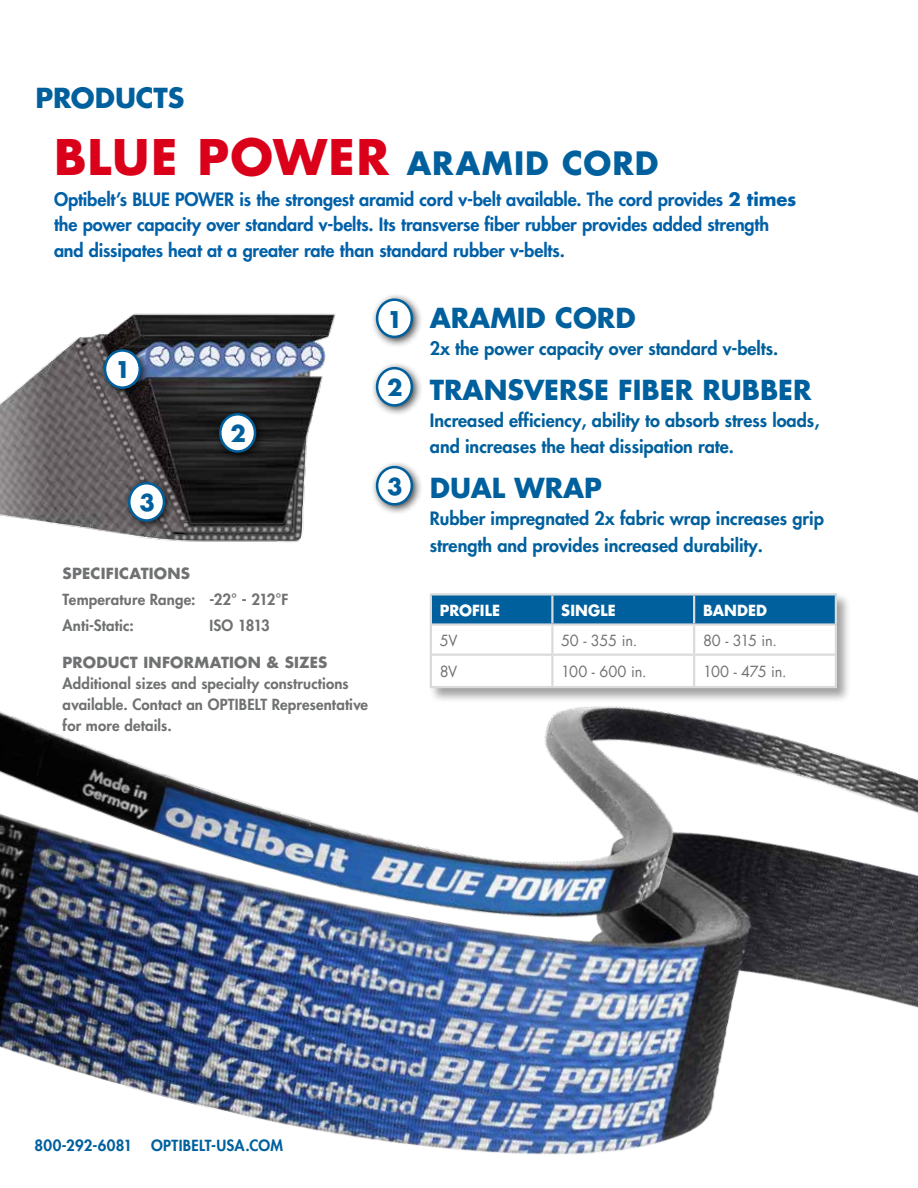
<style>
.page{position:relative;width:918px;height:1188px;background:#fff}
.page>*{position:absolute;margin:0;border:0;box-sizing:border-box;transform-origin:0 0}
.t1{font:700 31.5px "Futura Com";letter-spacing:.035em;color:#00609d}
.t2{font:700 27px "Futura Com";color:#00609d}
.t3{font:700 22.5px "Futura Com";color:#00609d}
.t4{font:800 18px/25.5px "Futura Com";letter-spacing:-.005em;color:#0060a8}
.t5{font:800 18px/25.5px "Futura Com";color:#00609d}
.t6{font:800 15px/21px "Futura Com";letter-spacing:.01em;color:#707172}
.t7{font:15px "Futura Com";letter-spacing:-.015em;color:#707172}
.t8{font:700 15px "Futura Com";letter-spacing:.015em;color:#707172}
.t9{font:800 15px "Futura Com";letter-spacing:.02em;color:#00609d}
.t10{font:700 15px "Futura Com";letter-spacing:.005em;color:#fff}
.s1{font-size:48px;color:#da001a}
.s2{font-weight:700}
</style>
<div class="page">
<img style="left:0;top:313px;width:336px;height:230px">
<div style="left:98px;top:344px;width:53px;height:55px;background:#000;opacity:.75"></div>
<div style="left:105px;top:350px;width:35px;height:38px;background:#fff;border-radius:50%"></div>
<div style="left:104px;top:349px;width:37px;height:40px;border:3px solid #00609d;border-radius:50%"></div>
<div style="left:214px;top:407px;width:52px;height:56px;background:#000;opacity:.75"></div>
<div style="left:220px;top:414px;width:35px;height:37px;background:#fff;border-radius:50%"></div>
<div style="left:219px;top:413px;width:37px;height:40px;border:3px solid #00609d;border-radius:50%"></div>
<div style="left:122px;top:476px;width:53px;height:56px;background:#000;opacity:.75"></div>
<div style="left:129px;top:483px;width:35px;height:37px;background:#fff;border-radius:50%"></div>
<div style="left:128px;top:482px;width:37px;height:40px;border:3px solid #00609d;border-radius:50%"></div>
<div style="left:370px;top:293px;width:53px;height:55px;background:#000;opacity:.75"></div>
<div style="left:377px;top:300px;width:35px;height:37px;background:#fff;border-radius:50%"></div>
<div style="left:376px;top:298px;width:37px;height:40px;border:3px solid #00609d;border-radius:50%"></div>
<div style="left:370px;top:361px;width:53px;height:55px;background:#000;opacity:.75"></div>
<div style="left:377px;top:368px;width:35px;height:37px;background:#fff;border-radius:50%"></div>
<div style="left:376px;top:367px;width:37px;height:40px;border:3px solid #00609d;border-radius:50%"></div>
<div style="left:370px;top:460px;width:53px;height:55px;background:#000;opacity:.75"></div>
<div style="left:377px;top:467px;width:35px;height:37px;background:#fff;border-radius:50%"></div>
<div style="left:376px;top:466px;width:37px;height:40px;border:3px solid #00609d;border-radius:50%"></div>
<div style="left:428px;top:592px;width:424px;height:111px;background:#000;opacity:.37"></div>
<svg style="left:432px;top:596px;width:403px;height:90px"></svg>
<hr style="left:551px;top:596px;width:2px;height:27px;background:#d9dadb">
<hr style="left:693px;top:596px;width:2px;height:27px;background:#d9dadb">
<hr style="left:432px;top:623px;width:120px;height:3px;background:#d9dadb">
<hr style="left:552px;top:623px;width:142px;height:3px;background:#d9dadb">
<hr style="left:551px;top:626px;width:2px;height:28px;background:#d9dadb">
<hr style="left:694px;top:623px;width:141px;height:3px;background:#d9dadb">
<hr style="left:693px;top:626px;width:2px;height:28px;background:#d9dadb">
<hr style="left:432px;top:654px;width:120px;height:2px;background:#d9dadb">
<hr style="left:552px;top:654px;width:142px;height:2px;background:#d9dadb">
<hr style="left:551px;top:656px;width:2px;height:30px;background:#d9dadb">
<hr style="left:694px;top:654px;width:141px;height:2px;background:#d9dadb">
<hr style="left:693px;top:656px;width:2px;height:30px;background:#d9dadb">
<hr style="left:430px;top:593px;width:122px;height:3px;background:#d9dadb">
<hr style="left:430px;top:596px;width:2px;height:29px;background:#d9dadb">
<hr style="left:552px;top:593px;width:142px;height:3px;background:#d9dadb">
<hr style="left:694px;top:593px;width:143px;height:3px;background:#d9dadb">
<hr style="left:835px;top:596px;width:2px;height:29px;background:#d9dadb">
<hr style="left:430px;top:625px;width:2px;height:30px;background:#d9dadb">
<hr style="left:835px;top:625px;width:2px;height:30px;background:#d9dadb">
<hr style="left:430px;top:655px;width:2px;height:31px;background:#d9dadb">
<hr style="left:835px;top:655px;width:2px;height:31px;background:#d9dadb">
<hr style="left:430px;top:686px;width:122px;height:2px;background:#d9dadb">
<hr style="left:552px;top:686px;width:142px;height:2px;background:#d9dadb">
<hr style="left:694px;top:686px;width:143px;height:2px;background:#d9dadb">
<img style="left:0;top:1012px;width:730px;height:143px">
<img style="left:0;top:690px;width:918px;height:322px">
<h2 class="t2" style="left:36px;top:77px;width:150px">PRODUCTS</h2>
<h1 class="t1" style="left:54px;top:139px;width:606px"><span class="s1">BLUE POWER</span> ARAMID CORD</h1>
<p class="t4" style="left:54px;top:186px;width:744px">Optibelt’s BLUE POWER is the strongest aramid cord v-belt available. The cord provides <span class="s2">2 times </span>the power capacity over standard v-belts. Its transverse fiber rubber provides added strength and dissipates heat at a greater rate than standard rubber v-belts.</p>
<p class="t3" style="left:115px;top:353px;width:17px">1</p>
<p class="t3" style="left:139px;top:485px;width:17px">3</p>
<p class="t3" style="left:230px;top:416px;width:17px">2</p>
<p class="t3" style="left:387px;top:302px;width:17px">1</p>
<p class="t3" style="left:387px;top:370px;width:17px">2</p>
<p class="t3" style="left:387px;top:469px;width:17px">3</p>
<p class="t8" style="left:63px;top:562px;width:129px">SPECIFICATIONS</p>
<p class="t6" style="left:63px;top:586px;width:227px;line-height:26.2px">Temperature Range: -22° - 212°F<br>Anti-Static:</p>
<p class="t6" style="left:210px;top:615px;width:62px">ISO 1813</p>
<p class="t8" style="left:63px;top:651px;width:266px">PRODUCT INFORMATION &amp; SIZES</p>
<p class="t6" style="left:63px;top:673px;width:307px">Additional sizes and specialty constructions available. Contact an OPTIBELT Representative for more details.</p>
<h2 class="t2" style="left:430px;top:297px;width:207px">ARAMID CORD</h2>
<p class="t5" style="left:430px;top:335px;width:350px">2x the power capacity over standard v-belts.</p>
<h2 class="t2" style="left:430px;top:369px;width:383px">TRANSVERSE FIBER RUBBER</h2>
<p class="t5" style="left:430px;top:407px;width:391px">Increased efficiency, ability to absorb stress loads, and increases the heat dissipation rate.</p>
<h2 class="t2" style="left:430px;top:467px;width:174px">DUAL WRAP</h2>
<p class="t5" style="left:430px;top:504px;width:396px;line-height:27px">Rubber impregnated 2x fabric wrap increases grip strength and provides increased durability.</p>
<p class="t10" style="left:440px;top:598px;width:62px">PROFILE</p>
<p class="t10" style="left:561px;top:598px;width:56px">SINGLE</p>
<p class="t10" style="left:703px;top:598px;width:66px">BANDED</p>
<p class="t7" style="left:440px;top:630px;width:19px">5V</p>
<p class="t7" style="left:561px;top:630px;width:77px">50 - 355 in.</p>
<p class="t7" style="left:703px;top:630px;width:76px">80 - 315 in.</p>
<p class="t7" style="left:440px;top:661px;width:19px">8V</p>
<p class="t7" style="left:561px;top:661px;width:87px">100 - 600 in.</p>
<p class="t7" style="left:703px;top:661px;width:85px">100 - 475 in.</p>
<p class="t9" style="left:35px;top:1134px;width:99px">800-292-6081</p>
<p class="t9" style="left:151px;top:1134px;width:133px">OPTIBELT-USA.COM</p>
</div>
